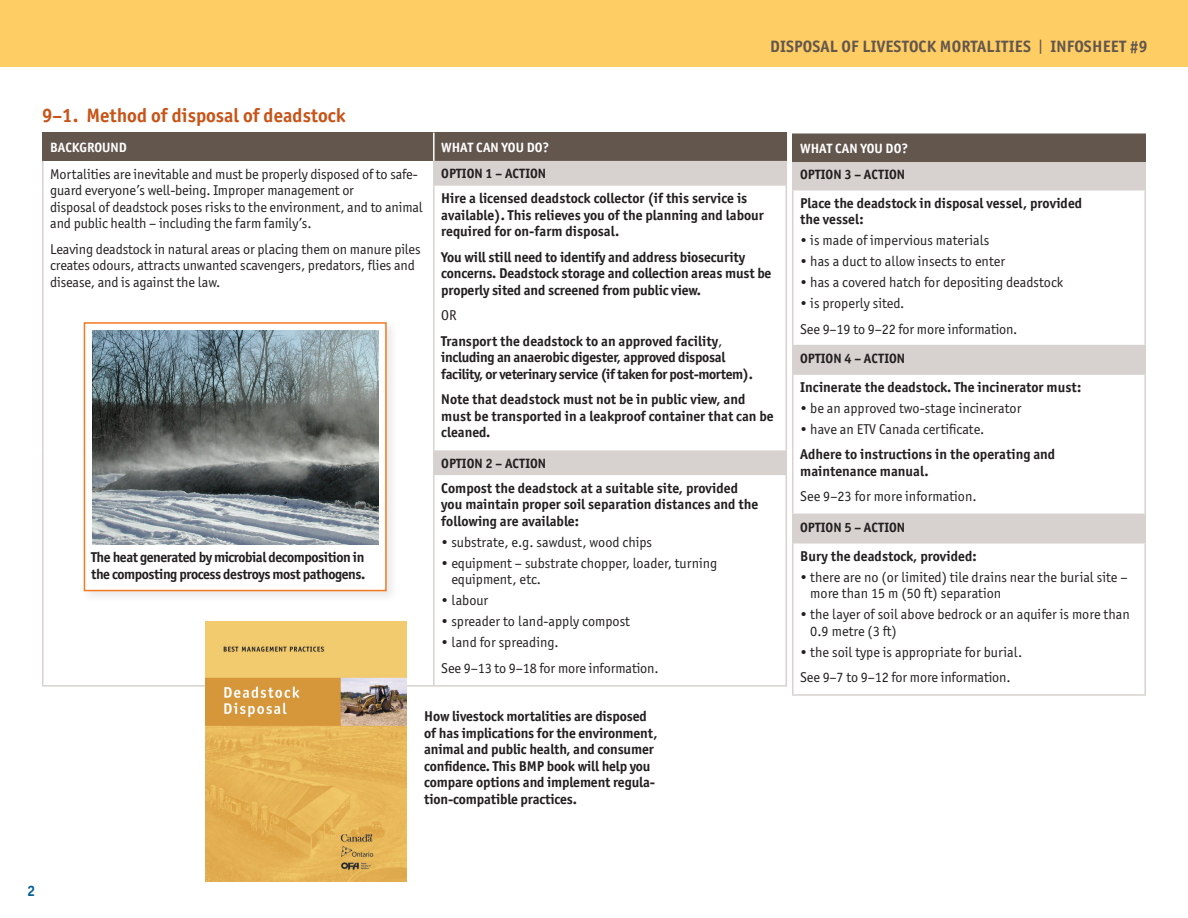
<style>
.page{position:relative;width:1188px;height:918px;background:#fff}
.page>*{position:absolute;margin:0;border:0;box-sizing:border-box;transform-origin:0 0}
.t1{font:700 19.5px "Officina Sans ITC Pro";color:#c75418}
.t2{font:700 16.5px "Officina Sans ITC Pro";letter-spacing:.01em;color:#62564d}
.t3{font:700 15px "Officina Sans ITC Pro";color:#005d95}
.t4{font:14.25px/16.5px "Officina Sans ITC Pro";color:#231f20}
.t5{font:700 14.25px/16.5px "Officina Sans ITC Pro";color:#231f20}
.t6{font:700 14.25px/16.5px "Officina Sans ITC Pro";letter-spacing:-.02em;color:#231f20}
.t7{font:700 14.25px/16.5px "Officina Sans ITC Pro";letter-spacing:-.03em;color:#231f20}
.t8{font:700 13.5px "Officina Sans ITC Pro";color:#231f20}
.t9{font:700 13.5px "Officina Sans ITC Pro";color:#fff}
.s1{font-weight:400}
</style>
<div class="page">
<div style="left:0;top:0;width:1188px;height:68px;background:#fecd64"></div>
<div style="left:43px;top:133px;width:391px;height:28px;background:#62564d"></div>
<div style="left:434px;top:133px;width:352px;height:28px;background:#62564d"></div>
<svg style="left:435px;top:161px;width:351px;height:314px"></svg>
<svg style="left:786px;top:133px;width:1px;height:53px"></svg>
<svg style="left:786px;top:450px;width:1px;height:25px"></svg>
<hr style="left:786px;top:475px;width:1px;height:210px;background:#d7d2cf">
<hr style="left:434px;top:685px;width:353px;height:2px;background:#d7d2cf">
<hr style="left:42px;top:133px;width:2px;height:28px;background:#62564d">
<hr style="left:786px;top:186px;width:1px;height:264px;background:#d7d2cf">
<hr style="left:42px;top:161px;width:2px;height:25px;background:#d7d2cf">
<hr style="left:433px;top:161px;width:2px;height:25px;background:#d7d2cf">
<hr style="left:42px;top:186px;width:2px;height:264px;background:#d7d2cf">
<hr style="left:433px;top:186px;width:2px;height:264px;background:#d7d2cf">
<hr style="left:42px;top:450px;width:2px;height:25px;background:#d7d2cf">
<hr style="left:433px;top:450px;width:2px;height:25px;background:#d7d2cf">
<hr style="left:42px;top:475px;width:2px;height:210px;background:#d7d2cf">
<hr style="left:433px;top:475px;width:2px;height:210px;background:#d7d2cf">
<hr style="left:42px;top:685px;width:392px;height:2px;background:#d7d2cf">
<hr style="left:433px;top:133px;width:2px;height:28px;background:#fff">
<div style="left:793px;top:134px;width:352px;height:28px;background:#62564d"></div>
<svg style="left:794px;top:162px;width:350px;height:380px"></svg>
<hr style="left:792px;top:135px;width:2px;height:27px;background:#62564d">
<hr style="left:792px;top:134px;width:354px;height:1px;background:#62564d">
<hr style="left:1144px;top:135px;width:2px;height:27px;background:#62564d">
<hr style="left:792px;top:162px;width:2px;height:27px;background:#d7d2cf">
<hr style="left:1144px;top:162px;width:2px;height:27px;background:#d7d2cf">
<hr style="left:792px;top:190px;width:2px;height:155px;background:#d7d2cf">
<hr style="left:792px;top:189px;width:354px;height:1px;background:#d7d2cf">
<hr style="left:1144px;top:190px;width:2px;height:155px;background:#d7d2cf">
<hr style="left:792px;top:346px;width:2px;height:27px;background:#d7d2cf">
<hr style="left:792px;top:345px;width:354px;height:1px;background:#d7d2cf">
<hr style="left:1144px;top:346px;width:2px;height:27px;background:#d7d2cf">
<hr style="left:792px;top:375px;width:2px;height:139px;background:#d7d2cf">
<hr style="left:792px;top:373px;width:354px;height:2px;background:#d7d2cf">
<hr style="left:1144px;top:375px;width:2px;height:139px;background:#d7d2cf">
<hr style="left:792px;top:515px;width:2px;height:27px;background:#d7d2cf">
<hr style="left:792px;top:514px;width:354px;height:1px;background:#d7d2cf">
<hr style="left:1144px;top:515px;width:2px;height:27px;background:#d7d2cf">
<hr style="left:792px;top:544px;width:2px;height:150px;background:#d7d2cf">
<hr style="left:792px;top:542px;width:354px;height:2px;background:#d7d2cf">
<hr style="left:1144px;top:544px;width:2px;height:150px;background:#d7d2cf">
<hr style="left:792px;top:694px;width:354px;height:2px;background:#d7d2cf">
<img style="left:206px;top:621px;width:200px;height:260px">
<div style="left:80px;top:318px;width:319px;height:286px;background:#f8f8f8"></div>
<div style="left:84px;top:322px;width:303px;height:269px;background:#fff;border:2px solid #f47921"></div>
<img style="left:92px;top:331px;width:286px;height:214px">
<p class="t2" style="left:770px;top:37px;width:379px">DISPOSAL OF LIVESTOCK MORTALITIES <span class="s1">|</span> INFOSHEET #9</p>
<h1 class="t1" style="left:42px;top:103px;width:305px">9–1. Method of disposal of deadstock</h1>
<p class="t9" style="left:50px;top:139px;width:78px">BACKGROUND</p>
<p class="t9" style="left:441px;top:139px;width:109px">WHAT CAN YOU DO?</p>
<p class="t4" style="left:50px;top:166px;width:374px">Mortalities are inevitable and must be properly disposed of to safe&shy;guard everyone’s well-being. Improper management or<br>disposal of deadstock poses risks to the environment, and to animal and public health – including the farm family’s.</p>
<p class="t4" style="left:50px;top:241px;width:372px">Leaving deadstock in natural areas or placing them on manure piles creates odours, attracts unwanted scavengers, predators, flies and disease, and is against the law.</p>
<p class="t8" style="left:441px;top:165px;width:106px">OPTION 1 – ACTION</p>
<p class="t5" style="left:441px;top:190px;width:324px">Hire a licensed deadstock collector (if this service is available). This relieves you of the planning and labour required for on-farm disposal.</p>
<p class="t5" style="left:441px;top:249px;width:332px">You will still need to identify and address biosecurity concerns. Deadstock storage and collection areas must be properly sited and screened from public view.</p>
<p class="t5" style="left:441px;top:303px;width:283px;line-height:25.5px"><span class="s1">OR<br></span>Transport the deadstock to an approved facility<span class="s1">,</span></p>
<p class="t6" style="left:441px;top:349px;width:313px">including an anaerobic digester, approved disposal facility, or veterinary service (if taken for post-mortem).</p>
<p class="t5" style="left:441px;top:391px;width:334px">Note that deadstock must not be in public view, and must be transported in a leakproof container that can be cleaned.</p>
<p class="t8" style="left:441px;top:455px;width:106px">OPTION 2 – ACTION</p>
<p class="t5" style="left:441px;top:480px;width:319px">Compost the deadstock at a suitable site, provided you maintain proper soil separation distances and the following are available:</p>
<p class="t4" style="left:441px;top:534px;width:212px">• substrate, e.g. sawdust, wood chips</p>
<p class="t4" style="left:451px;top:555px;width:267px;text-indent:-10px">• equipment – substrate chopper, loader, turning equipment, etc.</p>
<p class="t4" style="left:441px;top:592px;width:49px">• labour</p>
<p class="t4" style="left:441px;top:613px;width:190px">• spreader to land-apply compost</p>
<p class="t4" style="left:441px;top:630px;width:219px;line-height:25.5px">• land for spreading.<br>See 9–13 to 9–18 for more information.</p>
<p class="t7" style="left:91px;top:549px;width:276px">The heat generated by microbial decomposition in the composting process destroys most pathogens.</p>
<p class="t5" style="left:424px;top:708px;width:235px">How livestock mortalities are disposed of has implications for the environment, animal and public health, and consumer confidence. This BMP book will help you compare options and implement regula&shy;tion-compatible practices.</p>
<p class="t9" style="left:800px;top:140px;width:109px">WHAT CAN YOU DO?</p>
<p class="t8" style="left:800px;top:166px;width:106px">OPTION 3 – ACTION</p>
<p class="t5" style="left:800px;top:194px;width:284px">Place the deadstock in disposal vessel, provided the vessel:</p>
<p class="t4" style="left:800px;top:232px;width:191px">• is made of impervious materials</p>
<p class="t4" style="left:800px;top:253px;width:206px">• has a duct to allow insects to enter</p>
<p class="t4" style="left:800px;top:274px;width:264px">• has a covered hatch for depositing deadstock</p>
<p class="t4" style="left:800px;top:290px;width:219px;line-height:25.5px">• is properly sited.<br>See 9–19 to 9–22 for more information.</p>
<p class="t8" style="left:800px;top:350px;width:106px">OPTION 4 – ACTION</p>
<p class="t5" style="left:800px;top:379px;width:283px">Incinerate the deadstock. The incinerator must:</p>
<p class="t4" style="left:800px;top:400px;width:223px">• be an approved two-stage incinerator</p>
<p class="t4" style="left:800px;top:421px;width:186px">• have an ETV Canada certificate.</p>
<p class="t5" style="left:800px;top:446px;width:257px">Adhere to instructions in the operating and maintenance manual.</p>
<p class="t4" style="left:800px;top:488px;width:178px">See 9–23 for more information.</p>
<p class="t8" style="left:800px;top:519px;width:106px">OPTION 5 – ACTION</p>
<p class="t5" style="left:800px;top:547px;width:178px">Bury the deadstock, provided:</p>
<p class="t4" style="left:810px;top:568px;width:319px;text-indent:-10px">• there are no (or limited) tile drains near the burial site – more than 15 m (50 ft) separation</p>
<p class="t4" style="left:810px;top:606px;width:321px;text-indent:-10px">• the layer of soil above bedrock or an aquifer is more than<br>0.9 metre (3 ft)</p>
<p class="t4" style="left:800px;top:639px;width:224px;line-height:25.5px">• the soil type is appropriate for burial.<br>See 9–7 to 9–12 for more information.</p>
<p class="t3" style="left:27px;top:882px;width:10px">2</p>
</div>
